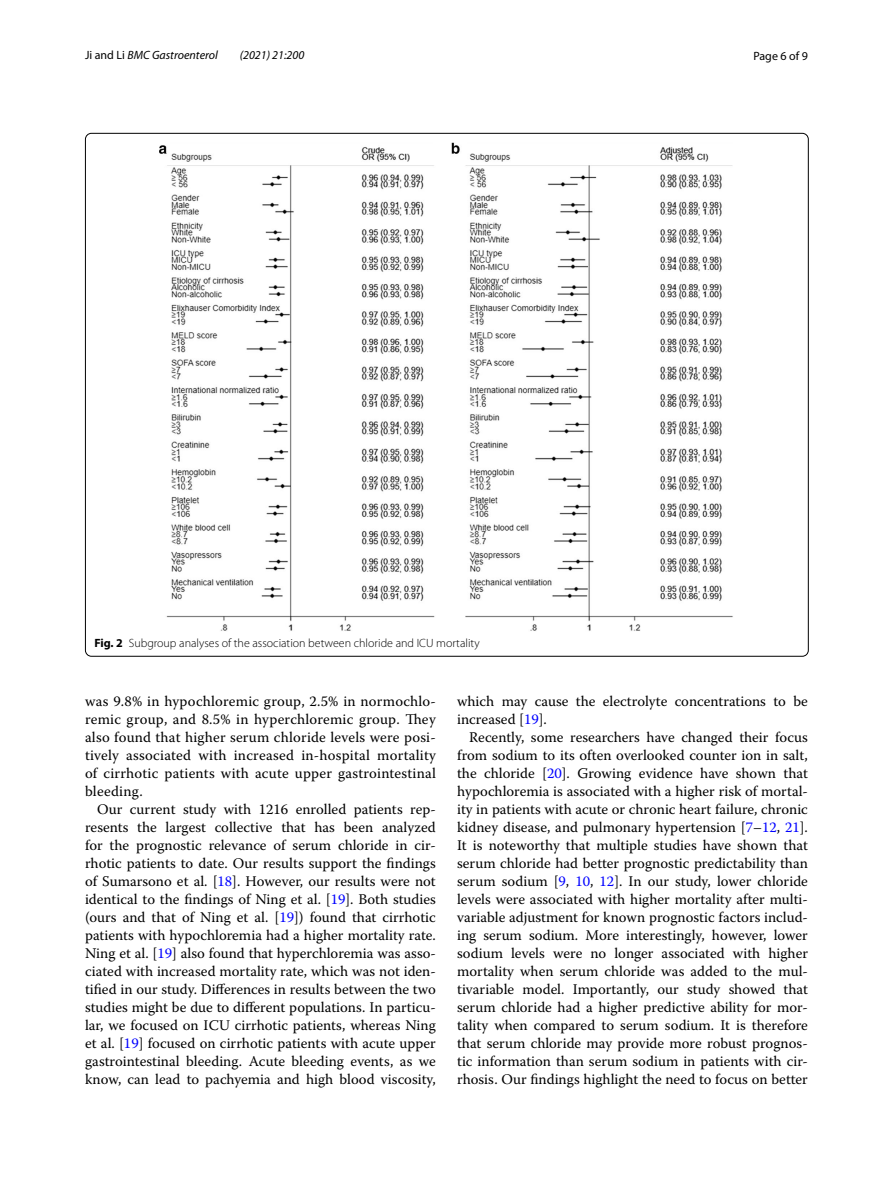
<style>
.page{position:relative;width:893px;height:1187px;background:#fff}
.page>*{position:absolute;margin:0;border:0;box-sizing:border-box;transform-origin:0 0}
.t1{font:14.7px/18px "Warnock Pro";color:#000;text-align:justify}
.t2{font:300 12px "Myriad Pro";color:#000}
.t3{font:italic 12px "Myriad Pro";color:#000}
.t4{font:12px "Myriad Pro";color:#000}
.s1{font-style:normal}
.s2{font-weight:700}
.s3{color:#00f}
</style>
<div class="page">
<img style="left:160px;top:142px;width:573px;height:489px">
<p class="t3" style="left:85px;top:48px;width:134px"><span class="s1">Ji and Li</span> BMC Gastroenterol</p>
<p class="t3" style="left:240px;top:48px;width:66px">(2021) 21:200</p>
<p class="t4" style="left:753px;top:48px;width:56px">Page 6 of 9</p>
<p class="t2" style="left:94px;top:636px;width:387px"><span class="s2">Fig. 2</span> Subgroup analyses of the association between chloride and ICU mortality</p>
<p class="t1" style="left:85px;top:691px;width:352px">was 9.8% in hypochloremic group, 2.5% in normochlo&shy;remic group, and 8.5% in hyperchloremic group. They also found that higher serum chloride levels were posi&shy;tively associated with increased in-hospital mortality of cirrhotic patients with acute upper gastrointestinal bleeding.</p>
<p class="t1" style="left:85px;top:799px;width:352px;text-indent:12px">Our current study with 1216 enrolled patients rep&shy;resents the largest collective that has been analyzed for the prognostic relevance of serum chloride in cir&shy;rhotic patients to date. Our results support the findings of Sumarsono et al. [<span class="s3">18</span>]. However, our results were not identical to the findings of Ning et al. [<span class="s3">19</span>]. Both studies (ours and that of Ning et al. [<span class="s3">19</span>]) found that cirrhotic patients with hypochloremia had a higher mortality rate.<br>Ning et al. [<span class="s3">19</span>] also found that hyperchloremia was asso&shy;ciated with increased mortality rate, which was not iden&shy;tified in our study. Differences in results between the two studies might be due to different populations. In particu&shy;lar, we focused on ICU cirrhotic patients, whereas Ning et al. [<span class="s3">19</span>] focused on cirrhotic patients with acute upper gastrointestinal bleeding. Acute bleeding events, as we know, can lead to pachyemia and high blood viscosity,</p>
<p class="t1" style="left:457px;top:691px;width:352px">which may cause the electrolyte concentrations to be increased [<span class="s3">19</span>].</p>
<p class="t1" style="left:457px;top:727px;width:352px;text-indent:12px">Recently, some researchers have changed their focus from sodium to its often overlooked counter ion in salt, the chloride [<span class="s3">20</span>]. Growing evidence have shown that hypochloremia is associated with a higher risk of mortal&shy;ity in patients with acute or chronic heart failure, chronic kidney disease, and pulmonary hypertension [<span class="s3">7</span>–<span class="s3">12</span>, <span class="s3">21</span>].<br>It is noteworthy that multiple studies have shown that serum chloride had better prognostic predictability than serum sodium [<span class="s3">9</span>, <span class="s3">10</span>, <span class="s3">12</span>]. In our study, lower chloride levels were associated with higher mortality after multi&shy;variable adjustment for known prognostic factors includ&shy;ing serum sodium. More interestingly, however, lower sodium levels were no longer associated with higher mortality when serum chloride was added to the mul&shy;tivariable model. Importantly, our study showed that serum chloride had a higher predictive ability for mor&shy;tality when compared to serum sodium. It is therefore that serum chloride may provide more robust prognos&shy;tic information than serum sodium in patients with cir&shy;rhosis. Our findings highlight the need to focus on better</p>
</div>
